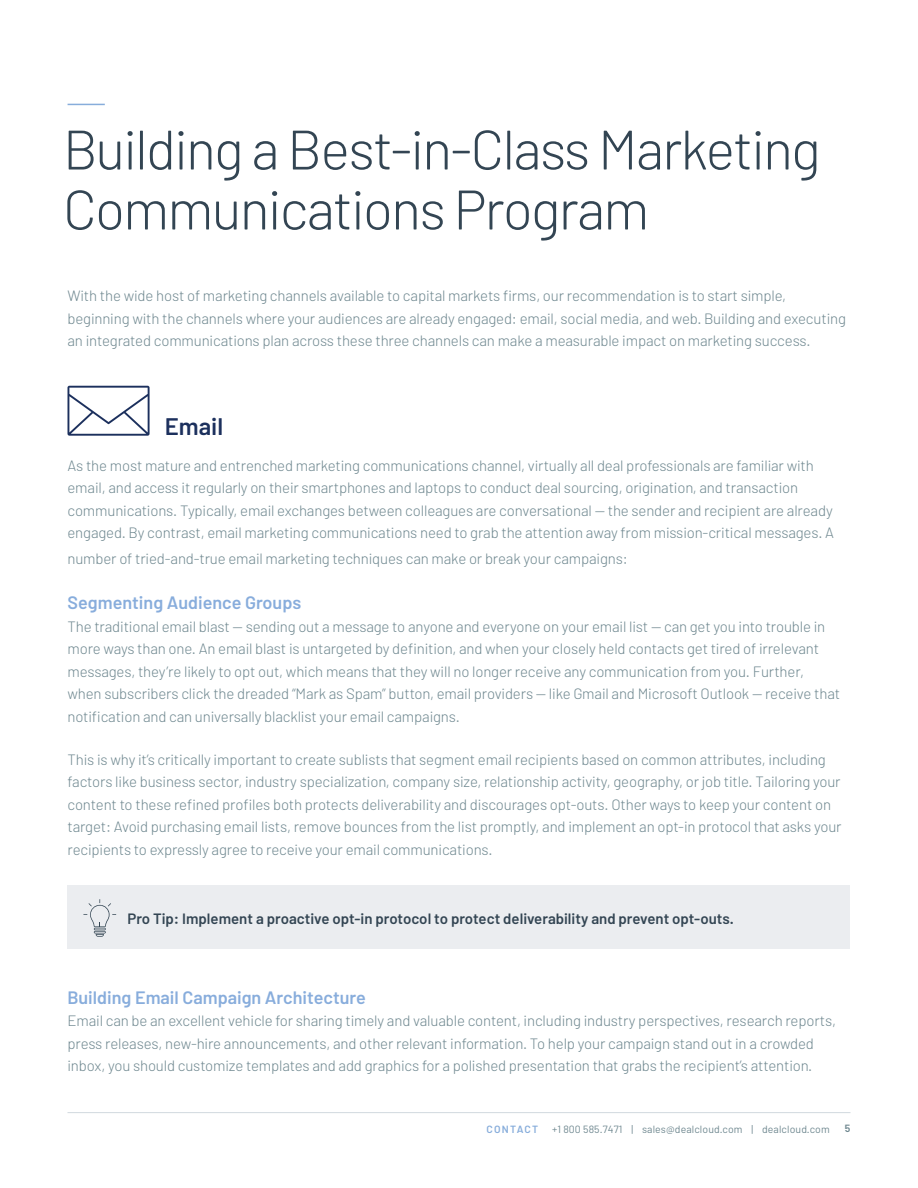
<style>
.page{position:relative;width:918px;height:1188px;background:#fff}
.page>*{position:absolute;margin:0;border:0;box-sizing:border-box;transform-origin:0 0}
.t1{font:300 55.5px/60px "Barlow";letter-spacing:-.03em;color:#334553}
.t2{font:600 24px "Barlow";color:#1c305d}
.t3{font:600 18px "Barlow";color:#88addc}
.t4{font:300 15px/22.5px "Barlow";letter-spacing:-.01em;color:#6e878f}
.t5{font:600 15px "Barlow";color:#334553}
.t6{font:10.5px "Barlow";letter-spacing:.01em;color:#6e878f}
.t7{font:600 10.5px "Barlow";color:#6e878f}
.s1{font-weight:600;color:#87addb}
</style>
<div class="page">
<hr style="left:68px;top:1112px;width:782px;height:1px;background:#d1d9de">
<hr style="left:68px;top:104px;width:37px;height:1px;background:#87addb">
<svg style="left:68px;top:386px;width:82px;height:50px"></svg>
<div style="left:68px;top:886px;width:782px;height:63px;background:#ebedf0"></div>
<svg style="left:83px;top:899px;width:33px;height:38px"></svg>
<h1 class="t1" style="left:63px;top:118px;width:759px">Building a Best-in-Class Marketing<br>Communications Program</h1>
<p class="t4" style="left:68px;top:284px;width:780px">With the wide host of marketing channels available to capital markets firms, our recommendation is to start simple, beginning with the channels where your audiences are already engaged: email, social media, and web. Building and executing an integrated communications plan across these three channels can make a measurable impact on marketing success.</p>
<h2 class="t2" style="left:165px;top:411px;width:60px">Email</h2>
<p class="t4" style="left:68px;top:454px;width:768px">As the most mature and entrenched marketing communications channel, virtually all deal professionals are familiar with email, and access it regularly on their smartphones and laptops to conduct deal sourcing, origination, and transaction communications. Typically, email exchanges between colleagues are conversational — the sender and recipient are already engaged. By contrast, email marketing communications need to grab the attention away from mission-critical messages. A</p>
<p class="t4" style="left:68px;top:547px;width:562px">number of tried-and-true email marketing techniques can make or break your campaigns:</p>
<p class="t3" style="left:68px;top:592px;width:235px">Segmenting Audience Groups</p>
<p class="t4" style="left:68px;top:615px;width:774px">The traditional email blast — sending out a message to anyone and everyone on your email list — can get you into trouble in more ways than one. An email blast is untargeted by definition, and when your closely held contacts get tired of irrelevant messages, they’re likely to opt out, which means that they will no longer receive any communication from you. Further, when subscribers click the dreaded “Mark as Spam” button, email providers — like Gmail and Microsoft Outlook — receive that notification and can universally blacklist your email campaigns.</p>
<p class="t4" style="left:68px;top:748px;width:776px">This is why it’s critically important to create sublists that segment email recipients based on common attributes, including factors like business sector, industry specialization, company size, relationship activity, geography, or job title. Tailoring your content to these refined profiles both protects deliverability and discourages opt-outs. Other ways to keep your content on target: Avoid purchasing email lists, remove bounces from the list promptly, and implement an opt-in protocol that asks your recipients to expressly agree to receive your email communications.</p>
<p class="t5" style="left:127px;top:909px;width:608px">Pro Tip: Implement a proactive opt-in protocol to protect deliverability and prevent opt-outs.</p>
<p class="t3" style="left:68px;top:986px;width:300px">Building Email Campaign Architecture</p>
<p class="t4" style="left:68px;top:1009px;width:770px">Email can be an excellent vehicle for sharing timely and valuable content, including industry perspectives, research reports, press releases, new-hire announcements, and other relevant information. To help your campaign stand out in a crowded inbox, you should customize templates and add graphics for a polished presentation that grabs the recipient’s attention.</p>
<p class="t6" style="left:486px;top:1122px;width:345px"><span class="s1">CONTACT</span> +1 800 585.7471 | sales@dealcloud.com | dealcloud.com</p>
<p class="t7" style="left:845px;top:1121px;width:7px">5</p>
</div>
